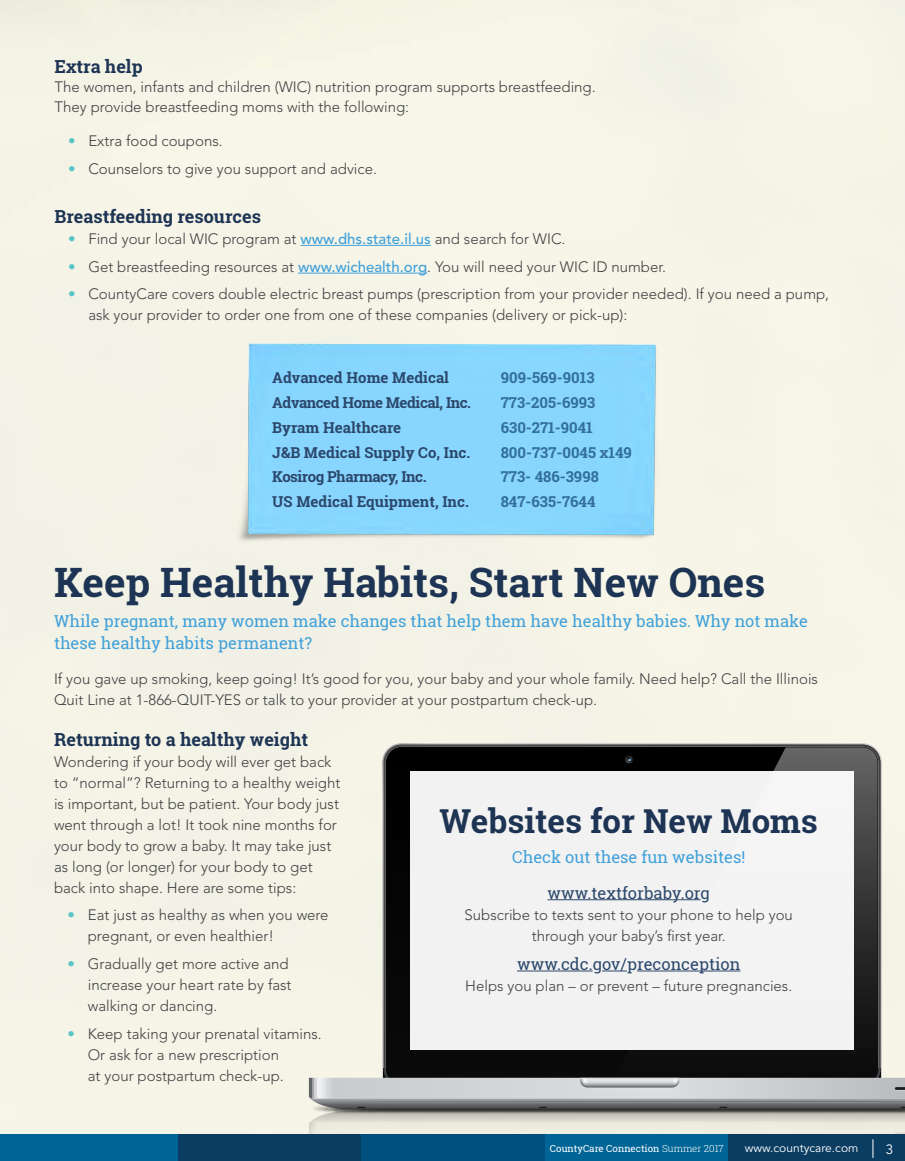
<style>
.page{position:relative;width:905px;height:1161px;background:#fff}
.page>*{position:absolute;margin:0;border:0;box-sizing:border-box;transform-origin:0 0}
.t1{font:700 40.5px "Roboto Slab";color:#1d3454}
.t2{font:700 33px "Roboto Slab";color:#1d3454}
.t3{font:700 18px "Roboto Slab";color:#1d3454}
.t4{font:16.5px/22.5px "Roboto Slab";color:#40a1da}
.t5{font:16.5px "Roboto Slab";color:#2b476b}
.t6{font:300 15px/21px "Avenir LT Std";color:#414042}
.t7{font:700 15px/24.8px "Roboto Slab";color:#2b476b}
.t8{font:700 15px/24.8px "Roboto Slab";color:#326e9d}
.t9{font:13.5px "Avenir LT Std";color:#fff}
.t10{font:12px "Avenir LT Std";color:#fff}
.t11{font:9.75px "Roboto Slab";color:#fff}
.s1{color:#57c5c7}
.s2{font-weight:500;color:#40a1da}
.s3{font-weight:300}
</style>
<div class="page">
<img style="left:216px;top:329px;width:473px;height:225px">
<img style="left:296px;top:1076px;width:608px;height:58px">
<svg style="left:383px;top:745px;width:497px;height:333px"></svg>
<hr style="left:300px;top:245px;width:131px;height:1px;background:#40a1da">
<hr style="left:298px;top:273px;width:129px;height:1px;background:#40a1da">
<hr style="left:547px;top:899px;width:153px;height:1px;background:#2b476b">
<hr style="left:517px;top:971px;width:75px;height:1px;background:#2b476b">
<svg style="left:602px;top:971px;width:25px;height:1px"></svg>
<hr style="left:637px;top:971px;width:103px;height:1px;background:#2b476b">
<div style="left:0;top:1134px;width:178px;height:27px;background:#006496"></div>
<div style="left:545px;top:1134px;width:183px;height:27px;background:#006496"></div>
<div style="left:178px;top:1134px;width:183px;height:27px;background:#0b3c61"></div>
<div style="left:728px;top:1134px;width:176px;height:27px;background:#0b3c61"></div>
<div style="left:361px;top:1134px;width:184px;height:27px;background:#004f7e"></div>
<svg style="left:309px;top:1078px;width:595px;height:80px"></svg>
<p class="t3" style="left:55px;top:54px;width:89px">Extra help</p>
<p class="t6" style="left:55px;top:77px;width:540px;line-height:19.5px">The women, infants and children (WIC) nutrition program supports breastfeeding.<br>They provide breastfeeding moms with the following:</p>
<p class="t6" style="left:68px;top:131px;width:154px"><span class="s1">•</span> Extra food coupons.</p>
<p class="t6" style="left:68px;top:158px;width:308px"><span class="s1">•</span> Counselors to give you support and advice.</p>
<p class="t3" style="left:55px;top:204px;width:208px">Breastfeeding resources</p>
<p class="t6" style="left:68px;top:228px;width:496px"><span class="s1">•</span> Find your local WIC program at <span class="s2">www.dhs.state.il.us</span> and search for WIC.</p>
<p class="t6" style="left:68px;top:256px;width:597px"><span class="s1">•</span> Get breastfeeding resources at <span class="s2">www.wichealth.org</span>. You will need your WIC ID number.</p>
<p class="t6" style="left:88px;top:284px;width:742px;text-indent:-20px"><span class="s1">•</span> CountyCare covers double electric breast pumps (prescription from your provider needed). If you need a pump, ask your provider to order one from one of these companies (delivery or pick-up):</p>
<p class="t7" style="left:272px;top:366px;width:200px">Advanced Home Medical<br>Advanced Home Medical, Inc.<br>Byram Healthcare<br>J&amp;B Medical Supply Co, Inc.<br>Kosirog Pharmacy, Inc.<br>US Medical Equipment, Inc.</p>
<p class="t8" style="left:501px;top:366px;width:133px">909-569-9013<br>773-205-6993<br>630-271-9041<br>800-737-0045 x149<br>773- 486-3998<br>847-635-7644</p>
<h1 class="t1" style="left:54px;top:555px;width:713px">Keep Healthy Habits, Start New Ones</h1>
<p class="t4" style="left:54px;top:609px;width:755px">While pregnant, many women make changes that help them have healthy babies. Why not make these healthy habits permanent?</p>
<p class="t6" style="left:54px;top:668px;width:765px">If you gave up smoking, keep going! It’s good for you, your baby and your whole family. Need help? Call the Illinois<br>Quit Line at 1-866-QUIT-YES or talk to your provider at your postpartum check-up.</p>
<p class="t3" style="left:54px;top:727px;width:256px">Returning to a healthy weight</p>
<p class="t6" style="left:54px;top:751px;width:288px">Wondering if your body will ever get back to “normal”? Returning to a healthy weight is important, but be patient. Your body just went through a lot! It took nine months for your body to grow a baby. It may take just as long (or longer) for your body to get back into shape. Here are some tips:</p>
<p class="t6" style="left:88px;top:905px;width:242px;text-indent:-20px"><span class="s1">•</span> Eat just as healthy as when you were pregnant, or even healthier!</p>
<p class="t6" style="left:88px;top:953px;width:205px;text-indent:-20px"><span class="s1">•</span> Gradually get more active and increase your heart rate by fast walking or dancing.</p>
<p class="t6" style="left:88px;top:1023px;width:233px;text-indent:-20px"><span class="s1">•</span> Keep taking your prenatal vitamins.<br>Or ask for a new prescription<br>at your postpartum check-up.</p>
<h2 class="t2" style="left:439px;top:799px;width:380px">Websites for New Moms</h2>
<p class="t4" style="left:512px;top:845px;width:235px">Check out these fun websites!</p>
<p class="t5" style="left:547px;top:881px;width:164px">www.textforbaby.org</p>
<p class="t6" style="left:464px;top:904px;width:330px;text-align:center">Subscribe to texts sent to your phone to help you through your baby’s first year.</p>
<p class="t5" style="left:517px;top:953px;width:225px">www.cdc.gov/preconception</p>
<p class="t6" style="left:465px;top:975px;width:326px">Helps you plan – or prevent – future pregnancies.</p>
<p class="t11" style="left:550px;top:1142px;width:175px">CountyCare Connection <span class="s3">Summer 2017</span></p>
<p class="t10" style="left:744px;top:1140px;width:115px">www.countycare.com</p>
<p class="t9" style="left:885px;top:1141px;width:9px">3</p>
</div>
